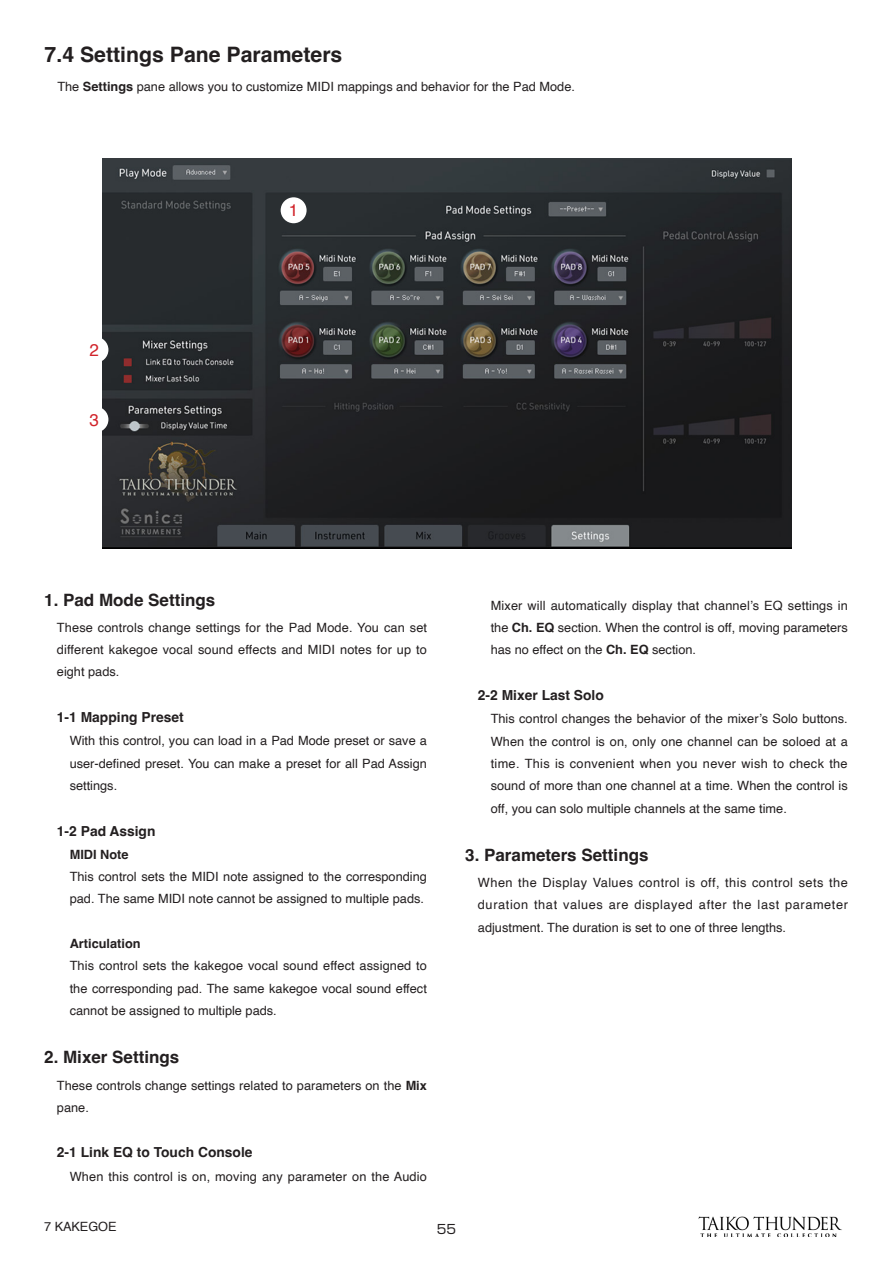
<style>
.page{position:relative;width:893px;height:1263px;background:#fff}
.page>*{position:absolute;margin:0;border:0;box-sizing:border-box;transform-origin:0 0}
.英語_-_大見出し{font:700 21.3px "Helvetica";color:#231f20}
.英語_-_中見出し{font:700 16.95px "Helvetica";color:#231f20}
.英語_-_大見出し-2{font:16.95px "Helvetica";color:#d1232a}
.英語_-_小見出し{font:700 13.8px "Helvetica";color:#231f20}
.英語本文{font:12.75px/22.4px "Helvetica";color:#231f20;text-align:justify}
.英語本文-2{font:12.75px/22.4px "Helvetica";letter-spacing:.035em;color:#231f20;text-align:right}
.英語本文-3{font:700 12.75px "Helvetica";color:#231f20}
.英語本文-4{font:12.75px "Helvetica";letter-spacing:.045em;color:#231f20}
.t1{font:12.75px "Shin Go Pro";color:#231f20}
.s1{font-weight:700}
</style>
<div class="page">
<img style="left:698px;top:1216px;width:144px;height:21px">
<img style="left:103px;top:158px;width:688px;height:390px">
<div style="left:281px;top:197px;width:26px;height:26px;background:#fff;border-radius:50%"></div>
<div style="left:82px;top:337px;width:26px;height:26px;background:#fff;border-radius:50%"></div>
<div style="left:82px;top:406px;width:26px;height:26px;background:#fff;border-radius:50%"></div>
<p class="英語_-_大見出し" style="left:45px;top:41px;width:299px">7.4 Settings Pane Parameters</p>
<p class="英語本文" style="left:57px;top:75px;width:519px">The <span class="s1">Settings</span> pane allows you to customize MIDI mappings and behavior for the Pad Mode.</p>
<p class="英語_-_大見出し-2" style="left:90px;top:337px;width:11px">2</p>
<p class="英語_-_大見出し-2" style="left:90px;top:407px;width:11px">3</p>
<p class="英語_-_大見出し-2" style="left:289px;top:197px;width:11px">1</p>
<p class="英語_-_中見出し" style="left:44px;top:589px;width:173px">1. Pad Mode Settings</p>
<p class="英語本文" style="left:57px;top:616px;width:372px">These controls change settings for the Pad Mode. You can set different kakegoe vocal sound effects and MIDI notes for up to eight pads.</p>
<p class="英語_-_小見出し" style="left:57px;top:709px;width:128px">1-1 Mapping Preset</p>
<p class="英語本文" style="left:70px;top:730px;width:359px">With this control, you can load in a Pad Mode preset or save a user-defined preset. You can make a preset for all Pad Assign settings.</p>
<p class="英語_-_小見出し" style="left:57px;top:822px;width:100px">1-2 Pad Assign</p>
<p class="英語本文-3" style="left:70px;top:846px;width:60px">MIDI Note</p>
<p class="英語本文" style="left:70px;top:866px;width:359px">This control sets the MIDI note assigned to the corresponding pad. The same MIDI note cannot be assigned to multiple pads.</p>
<p class="英語本文-3" style="left:70px;top:936px;width:72px">Articulation</p>
<p class="英語本文" style="left:70px;top:955px;width:359px">This control sets the kakegoe vocal sound effect assigned to the corresponding pad. The same kakegoe vocal sound effect cannot be assigned to multiple pads.</p>
<p class="英語_-_中見出し" style="left:44px;top:1047px;width:137px">2. Mixer Settings</p>
<p class="英語本文" style="left:57px;top:1074px;width:371px">These controls change settings related to parameters on the <span class="s1">Mix </span>pane.</p>
<p class="英語_-_小見出し" style="left:57px;top:1144px;width:197px">2-1 Link EQ to Touch Console</p>
<p class="英語本文" style="left:70px;top:1165px;width:359px">When this control is on, moving any parameter on the Audio</p>
<p class="英語本文" style="left:491px;top:594px;width:359px">Mixer will automatically display that channel s’ EQ settings in the <span class="s1">Ch. EQ</span> section. When the control is off, moving parameters has no effect on the <span class="s1">Ch. EQ</span> section.</p>
<p class="英語_-_小見出し" style="left:478px;top:687px;width:127px">2-2 Mixer Last Solo</p>
<p class="英語本文" style="left:491px;top:708px;width:359px">This control changes the behavior of the mixer s’ Solo buttons.<br>When the control is on, only one channel can be soloed at a time. This is convenient when you never wish to check the sound of more than one channel at a time. When the control is off, you can solo multiple channels at the same time.</p>
<p class="英語_-_中見出し" style="left:465px;top:844px;width:185px">3. Parameters Settings</p>
<p class="英語本文-2" style="left:478px;top:872px;width:372px">When the Display Values control is off, this control sets the parameter</p>
<p class="英語本文" style="left:699px;top:894px;width:29px">after</p>
<p class="英語本文" style="left:478px;top:894px;width:310px">duration<br>adjustment. The duration is set to one of three lengths.</p>
<p class="英語本文" style="left:534px;top:894px;width:25px">that</p>
<p class="英語本文-4" style="left:634px;top:895px;width:60px">displayed</p>
<p class="英語本文" style="left:733px;top:894px;width:20px">the</p>
<p class="英語本文" style="left:563px;top:894px;width:41px">values</p>
<p class="英語本文" style="left:758px;top:894px;width:23px">last</p>
<p class="英語本文" style="left:609px;top:894px;width:21px">are</p>
<p class="英語本文" style="left:44px;top:1215px;width:74px">7 KAKEGOE</p>
<p class="t1" style="left:437px;top:1219px;width:21px">55</p>
</div>
